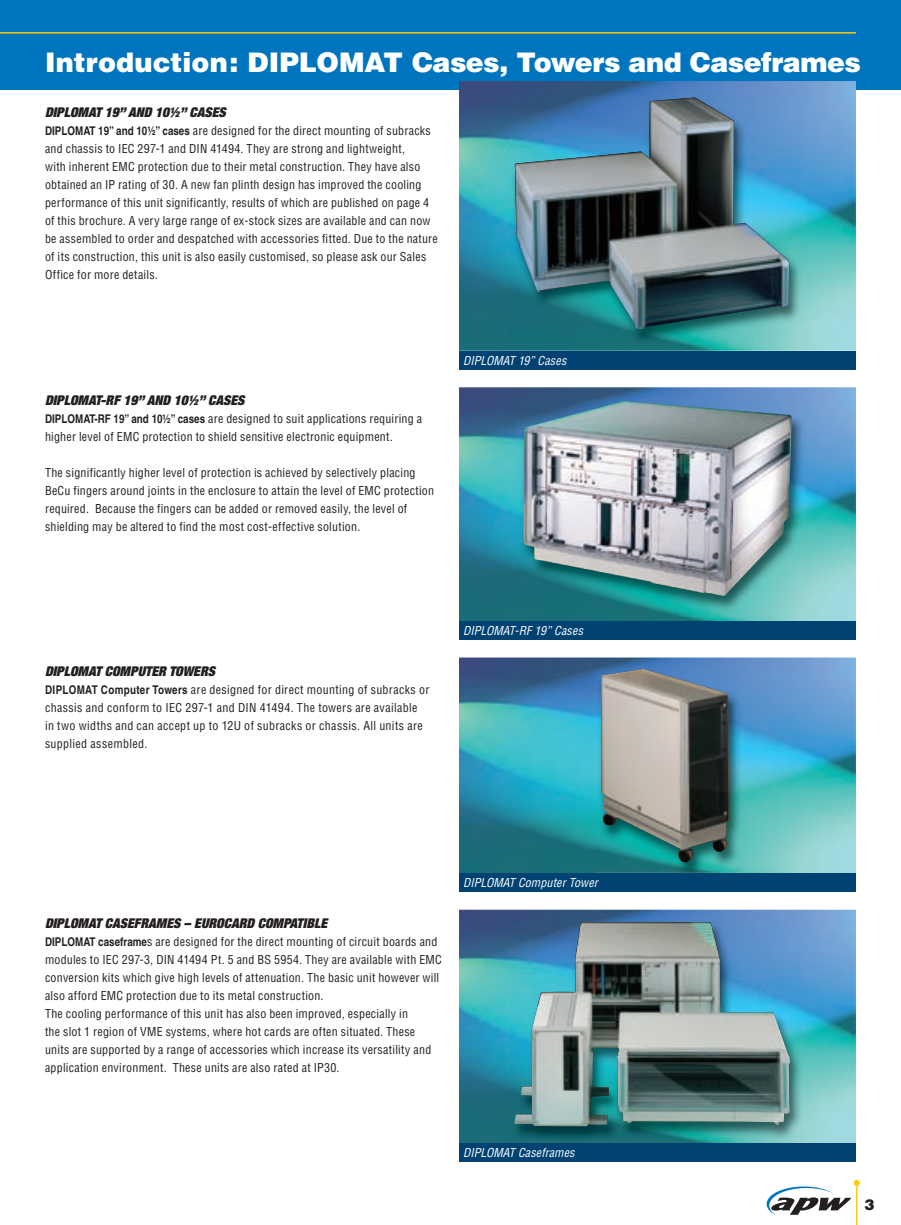
<style>
.page{position:relative;width:901px;height:1225px;background:#fff}
.page>*{position:absolute;margin:0;border:0;box-sizing:border-box;transform-origin:0 0}
.t1{font:900 27px "Helvetica";letter-spacing:-.01em;color:#fff}
.t2{font:900 15px "Helvetica";color:#231f20}
.t3{font:italic 900 expanded 13.5px "Helvetica Neue";color:#231f20}
.t4{font:condensed 12px/18px "Helvetica";letter-spacing:.02em;color:#231f20}
.t5{font:italic condensed 12px "Helvetica";letter-spacing:.005em;color:#fff}
.s1{font-weight:700}
</style>
<div class="page">
<div style="left:0;top:0;width:900px;height:89px;background:#0075bf"></div>
<hr style="left:0;top:32px;width:855px;height:2px;background:#feca0a">
<hr style="left:855px;top:1182px;width:2px;height:42px;background:#feca0a">
<svg style="left:766px;top:1180px;width:93px;height:35px"></svg>
<img style="left:459px;top:657px;width:396px;height:215px">
<img style="left:459px;top:909px;width:396px;height:234px">
<img style="left:459px;top:81px;width:396px;height:269px">
<img style="left:594px;top:667px;width:149px;height:206px">
<img style="left:601px;top:668px;width:128px;height:194px">
<img style="left:508px;top:96px;width:295px;height:251px">
<img style="left:514px;top:98px;width:274px;height:232px">
<img style="left:509px;top:920px;width:294px;height:223px">
<img style="left:514px;top:921px;width:275px;height:205px">
<img style="left:459px;top:387px;width:396px;height:234px">
<img style="left:517px;top:399px;width:288px;height:215px">
<img style="left:523px;top:401px;width:268px;height:195px">
<div style="left:459px;top:351px;width:396px;height:18px;background:#004272"></div>
<div style="left:459px;top:1143px;width:396px;height:18px;background:#004272"></div>
<div style="left:459px;top:873px;width:396px;height:18px;background:#004272"></div>
<div style="left:459px;top:621px;width:396px;height:18px;background:#004272"></div>
<h1 class="t1" style="left:45px;top:45px;width:817px">Introduction: DIPLOMAT Cases, Towers and Caseframes</h1>
<p class="t3" style="left:45px;top:104px;width:182px">DIPLOMAT 19” AND 101⁄2” CASES</p>
<p class="t4" style="left:45px;top:122px;width:394px"><span class="s1">DIPLOMAT 19” and 101⁄2” cases</span> are designed for the direct mounting of subracks and chassis to IEC 297-1 and DIN 41494. They are strong and lightweight,<br>with inherent EMC protection due to their metal construction. They have also obtained an IP rating of 30. A new fan plinth design has improved the cooling performance of this unit significantly, results of which are published on page 4 of this brochure. A very large range of ex-stock sizes are available and can now be assembled to order and despatched with accessories fitted. Due to the nature of its construction, this unit is also easily customised, so please ask our Sales Office for more details.</p>
<p class="t3" style="left:45px;top:392px;width:201px">DIPLOMAT-RF 19” AND 101⁄2” CASES</p>
<p class="t4" style="left:45px;top:410px;width:378px"><span class="s1">DIPLOMAT-RF 19” and 101⁄2” cases</span> are designed to suit applications requiring a higher level of EMC protection to shield sensitive electronic equipment.</p>
<p class="t4" style="left:45px;top:464px;width:390px">The significantly higher level of protection is achieved by selectively placing BeCu fingers around joints in the enclosure to attain the level of EMC protection required. Because the fingers can be added or removed easily, the level of shielding may be altered to find the most cost-effective solution.</p>
<p class="t5" style="left:463px;top:353px;width:104px">DIPLOMAT 19” Cases</p>
<p class="t3" style="left:45px;top:662px;width:171px">DIPLOMAT COMPUTER TOWERS</p>
<p class="t4" style="left:45px;top:680px;width:385px"><span class="s1">DIPLOMAT Computer Towers</span> are designed for direct mounting of subracks or chassis and conform to IEC 297-1 and DIN 41494. The towers are available in two widths and can accept up to 12U of subracks or chassis. All units are supplied assembled.</p>
<p class="t5" style="left:463px;top:623px;width:121px">DIPLOMAT-RF 19” Cases</p>
<p class="t3" style="left:45px;top:914px;width:283px">DIPLOMAT CASEFRAMES – EUROCARD COMPATIBLE</p>
<p class="t4" style="left:45px;top:932px;width:398px"><span class="s1">DIPLOMAT caseframe</span>s are designed for the direct mounting of circuit boards and modules to IEC 297-3, DIN 41494 Pt. 5 and BS 5954. They are available with EMC conversion kits which give high levels of attenuation. The basic unit however will also afford EMC protection due to its metal construction.<br>The cooling performance of this unit has also been improved, especially in<br>the slot 1 region of VME systems, where hot cards are often situated. These units are supported by a range of accessories which increase its versatility and application environment. These units are also rated at IP30.</p>
<p class="t5" style="left:463px;top:875px;width:136px">DIPLOMAT Computer Tower</p>
<p class="t5" style="left:463px;top:1145px;width:113px">DIPLOMAT Caseframes</p>
<p class="t2" style="left:864px;top:1194px;width:12px">3</p>
</div>
